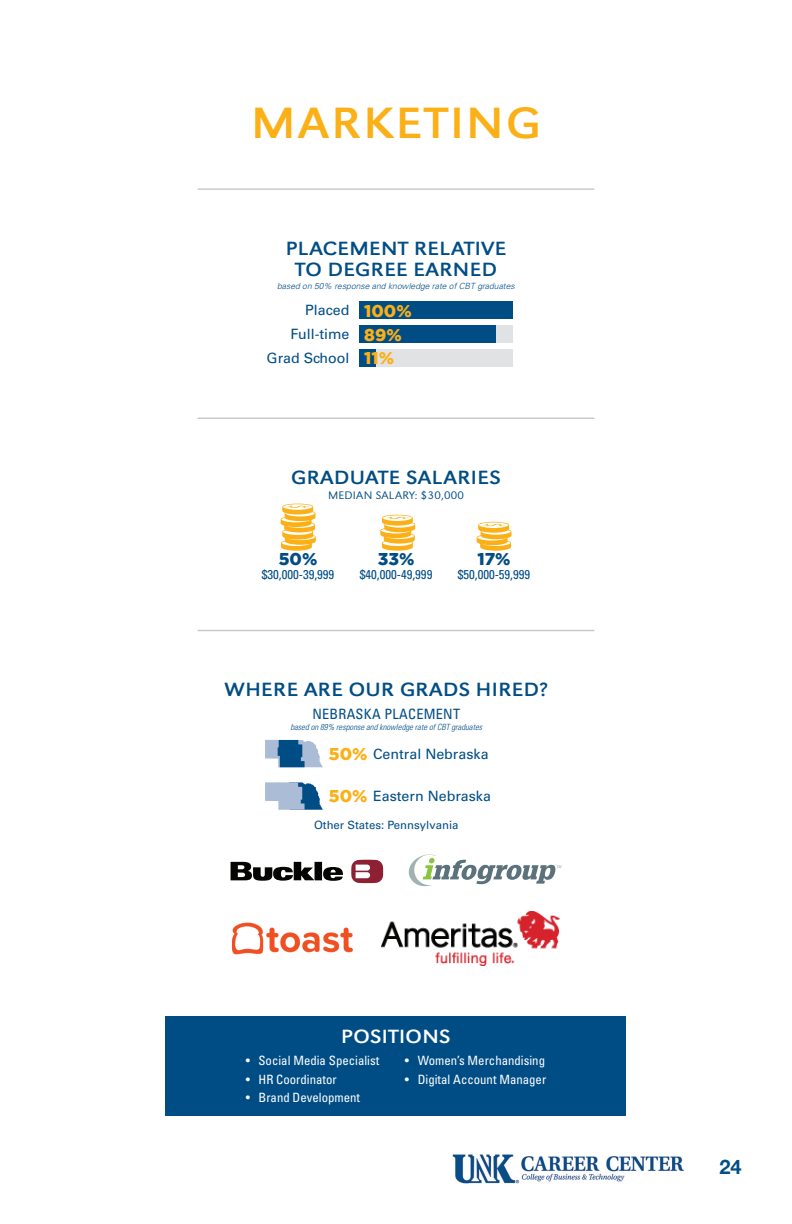
<style>
.page{position:relative;width:792px;height:1224px;background:#fff}
.page>*{position:absolute;margin:0;border:0;box-sizing:border-box;transform-origin:0 0}
.t1{font:45.6px "URW Grotesk TOT Reg Ext Wid";letter-spacing:.05em;color:#fbb017}
.t2{font:20px/21.4px "URW Grotesk TOT Reg Ext Wid";letter-spacing:.02em;color:#004d85;text-align:center}
.t3{font:20px "URW Grotesk TOT Reg Ext Wid";letter-spacing:.02em;color:#fff}
.t4{font:700 20px "Helvetica Neue";color:#044e86}
.t5{font:900 17px/24px "Gotham";color:#fbb017}
.t6{font:900 17px "Gotham";color:#004d85}
.t7{font:14.2px/24px "Univers LT Std";color:#004d85;text-align:right}
.t8{font:condensed 14.2px "Univers LT Std";letter-spacing:.02em;color:#004d85}
.t9{font:condensed 12.8px "Univers LT Std";color:#fff}
.t10{font:condensed 12.8px "Univers LT Std";color:#004d85}
.t11{font:11.4px "Univers LT Std";color:#004d85}
.t12{font:11.4px "URW Grotesk TOT Lig Wid";letter-spacing:.02em;color:#004d85}
.t13{font:italic 300 8.6px "Univers LT Std";color:#004d85}
.t14{font:italic 300 condensed 8.6px "Univers LT Std";color:#004d85}
</style>
<div class="page">
<img style="left:452px;top:1154px;width:232px;height:30px">
<div style="left:166px;top:1016px;width:460px;height:100px;background:#004d85"></div>
<hr style="left:198px;top:188px;width:396px;height:2px;background:#c7c8ca">
<hr style="left:198px;top:418px;width:396px;height:1px;background:#c7c8ca">
<hr style="left:198px;top:630px;width:396px;height:1px;background:#c7c8ca">
<div style="left:359px;top:325px;width:154px;height:18px;background:#e1e2e4"></div>
<div style="left:359px;top:349px;width:154px;height:18px;background:#e1e2e4"></div>
<div style="left:359px;top:301px;width:154px;height:18px;background:#004d85"></div>
<div style="left:359px;top:325px;width:137px;height:18px;background:#004d85"></div>
<div style="left:359px;top:349px;width:17px;height:18px;background:#004d85"></div>
<svg style="left:477px;top:522px;width:34px;height:29px"></svg>
<svg style="left:380px;top:515px;width:35px;height:36px"></svg>
<svg style="left:281px;top:504px;width:35px;height:47px"></svg>
<svg style="left:265px;top:740px;width:58px;height:27px"></svg>
<svg style="left:265px;top:782px;width:58px;height:28px"></svg>
<svg style="left:231px;top:862px;width:112px;height:19px"></svg>
<svg style="left:351px;top:860px;width:32px;height:23px"></svg>
<img style="left:381px;top:912px;width:179px;height:54px">
<img style="left:232px;top:923px;width:121px;height:31px">
<svg style="left:409px;top:854px;width:152px;height:33px"></svg>
<h1 class="t1" style="left:251px;top:96px;width:291px">MARKETING</h1>
<h2 class="t2" style="left:286px;top:238px;width:222px">PLACEMENT RELATIVE<br>TO DEGREE EARNED</h2>
<p class="t13" style="left:277px;top:280px;width:239px">based on 50% response and knowledge rate of CBT graduates</p>
<p class="t7" style="left:267px;top:298px;width:84px">Placed<br>Full-time<br>Grad School</p>
<h3 class="t5" style="left:364px;top:298px;width:49px">100%<br>89%<br>11%</h3>
<h2 class="t2" style="left:291px;top:467px;width:211px">GRADUATE SALARIES</h2>
<p class="t12" style="left:328px;top:489px;width:137px">MEDIAN SALARY: $30,000</p>
<h3 class="t6" style="left:279px;top:549px;width:40px">50%</h3>
<p class="t10" style="left:262px;top:567px;width:74px">$30,000-39,999</p>
<h3 class="t6" style="left:378px;top:549px;width:38px">33%</h3>
<p class="t10" style="left:360px;top:567px;width:74px">$40,000-49,999</p>
<h3 class="t6" style="left:478px;top:549px;width:35px">17%</h3>
<p class="t10" style="left:458px;top:567px;width:74px">$50,000-59,999</p>
<h2 class="t2" style="left:225px;top:679px;width:325px">WHERE ARE OUR GRADS HIRED?</h2>
<p class="t8" style="left:312px;top:705px;width:149px">NEBRASKA PLACEMENT</p>
<p class="t14" style="left:290px;top:721px;width:193px">based on 89% response and knowledge rate of CBT graduates</p>
<h3 class="t5" style="left:329px;top:741px;width:40px">50%</h3>
<h3 class="t5" style="left:329px;top:784px;width:40px">50%</h3>
<p class="t7" style="left:373px;top:742px;width:117px">Central Nebraska</p>
<p class="t7" style="left:373px;top:784px;width:120px">Eastern Nebraska</p>
<p class="t11" style="left:314px;top:818px;width:146px">Other States: Pennsylvania</p>
<h2 class="t3" style="left:341px;top:1025px;width:111px">POSITIONS</h2>
<p class="t9" style="left:246px;top:1053px;width:135px">• Social Media Specialist</p>
<p class="t9" style="left:246px;top:1071px;width:93px">• HR Coordinator</p>
<p class="t9" style="left:246px;top:1090px;width:116px">• Brand Development</p>
<p class="t9" style="left:405px;top:1053px;width:142px">• Women’s Merchandising</p>
<p class="t9" style="left:405px;top:1071px;width:143px">• Digital Account Manager</p>
<h2 class="t4" style="left:719px;top:1151px;width:24px">24</h2>
</div>
